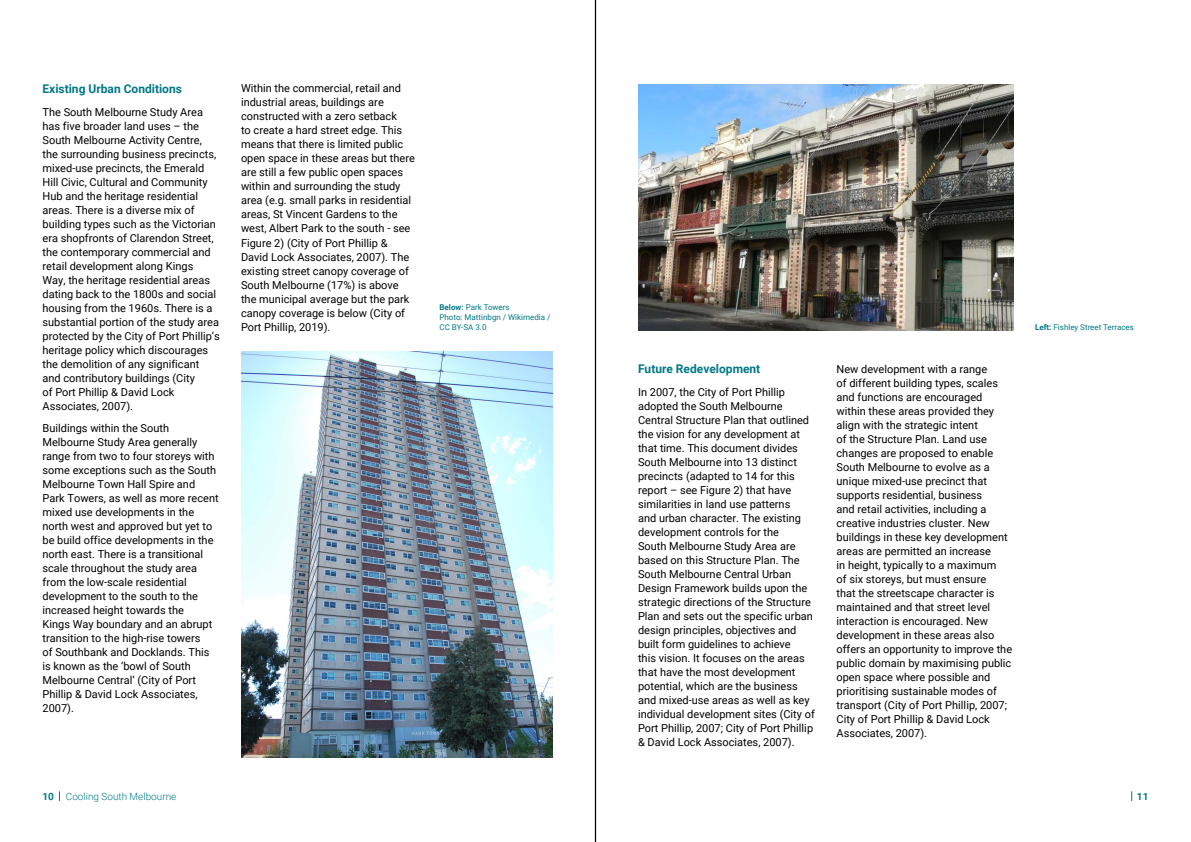
<style>
.page{position:relative;width:1191px;height:842px;background:#fff}
.page>*{position:absolute;margin:0;border:0;box-sizing:border-box;transform-origin:0 0}
.t1{font:700 12px "Roboto";color:#007887}
.t2{font:11px/14px "Roboto";color:#000}
.t3{font:300 10px "Roboto";color:#007887}
.t4{font:700 10px "Roboto";color:#007887}
.t5{font:8px/10px "Roboto";color:#007887}
.s1{font-weight:700}
</style>
<div class="page">
<img style="left:241px;top:351px;width:312px;height:407px">
<img style="left:638px;top:84px;width:375px;height:246px">
<hr style="left:595px;top:0;width:1px;height:842px;background:#000">
<p class="t1" style="left:43px;top:81px;width:141px">Existing Urban Conditions</p>
<p class="t2" style="left:43px;top:104px;width:179px">The South Melbourne Study Area has five broader land uses – the South Melbourne Activity Centre, the surrounding business precincts, mixed-use precincts, the Emerald Hill Civic, Cultural and Community Hub and the heritage residential areas. There is a diverse mix of building types such as the Victorian era shopfronts of Clarendon Street, the contemporary commercial and retail development along Kings<br>Way, the heritage residential areas dating back to the 1800s and social housing from the 1960s. There is a substantial portion of the study area protected by the City of Port Phillip’s heritage policy which discourages the demolition of any significant and contributory buildings (City<br>of Port Phillip &amp; David Lock Associates, 2007).</p>
<p class="t2" style="left:43px;top:421px;width:178px">Buildings within the South<br>Melbourne Study Area generally range from two to four storeys with some exceptions such as the South<br>Melbourne Town Hall Spire and<br>Park Towers, as well as more recent mixed use developments in the north west and approved but yet to be build office developments in the north east. There is a transitional scale throughout the study area from the low-scale residential development to the south to the increased height towards the<br>Kings Way boundary and an abrupt transition to the high-rise towers<br>of Southbank and Docklands. This is known as the ‘bowl of South<br>Melbourne Central’ (City of Port<br>Phillip &amp; David Lock Associates,<br>2007).</p>
<p class="t2" style="left:241px;top:81px;width:175px">Within the commercial, retail and industrial areas, buildings are constructed with a zero setback<br>to create a hard street edge. This means that there is limited public open space in these areas but there are still a few public open spaces within and surrounding the study area (e.g. small parks in residential areas, St Vincent Gardens to the west, Albert Park to the south - see<br>Figure 2) (City of Port Phillip &amp;<br>David Lock Associates, 2007). The existing street canopy coverage of<br>South Melbourne (17%) is above the municipal average but the park canopy coverage is below (City of<br>Port Phillip, 2019).</p>
<p class="t5" style="left:439px;top:302px;width:112px"><span class="s1">Below:</span> Park Towers<br>Photo: Mattinbgn / Wikimedia /<br>CC BY-SA 3.0</p>
<p class="t1" style="left:638px;top:361px;width:124px">Future Redevelopment</p>
<p class="t2" style="left:638px;top:384px;width:178px">In 2007, the City of Port Phillip adopted the South Melbourne Central Structure Plan that outlined the vision for any development at that time. This document divides South Melbourne into 13 distinct precincts (adapted to 14 for this report – see Figure 2) that have similarities in land use patterns<br>and urban character. The existing development controls for the<br>South Melbourne Study Area are based on this Structure Plan. The South Melbourne Central Urban Design Framework builds upon the strategic directions of the Structure Plan and sets out the specific urban design principles, objectives and built form guidelines to achieve<br>this vision. It focuses on the areas that have the most development potential, which are the business and mixed-use areas as well as key individual development sites (City of Port Phillip, 2007; City of Port Phillip &amp; David Lock Associates, 2007).</p>
<p class="t2" style="left:836px;top:361px;width:177px">New development with a range<br>of different building types, scales and functions are encouraged within these areas provided they align with the strategic intent<br>of the Structure Plan. Land use changes are proposed to enable<br>South Melbourne to evolve as a unique mixed-use precinct that supports residential, business<br>and retail activities, including a creative industries cluster. New buildings in these key development areas are permitted an increase<br>in height, typically to a maximum<br>of six storeys, but must ensure<br>that the streetscape character is maintained and that street level interaction is encouraged. New development in these areas also offers an opportunity to improve the public domain by maximising public open space where possible and prioritising sustainable modes of transport (City of Port Phillip, 2007;<br>City of Port Phillip &amp; David Lock<br>Associates, 2007).</p>
<p class="t5" style="left:1035px;top:322px;width:100px"><span class="s1">Left:</span> Fishley Street Terraces</p>
<p class="t3" style="left:43px;top:789px;width:135px"><span class="s1">10</span> Cooling South Melbourne</p>
<p class="t4" style="left:1137px;top:789px;width:13px">11</p>
</div>
